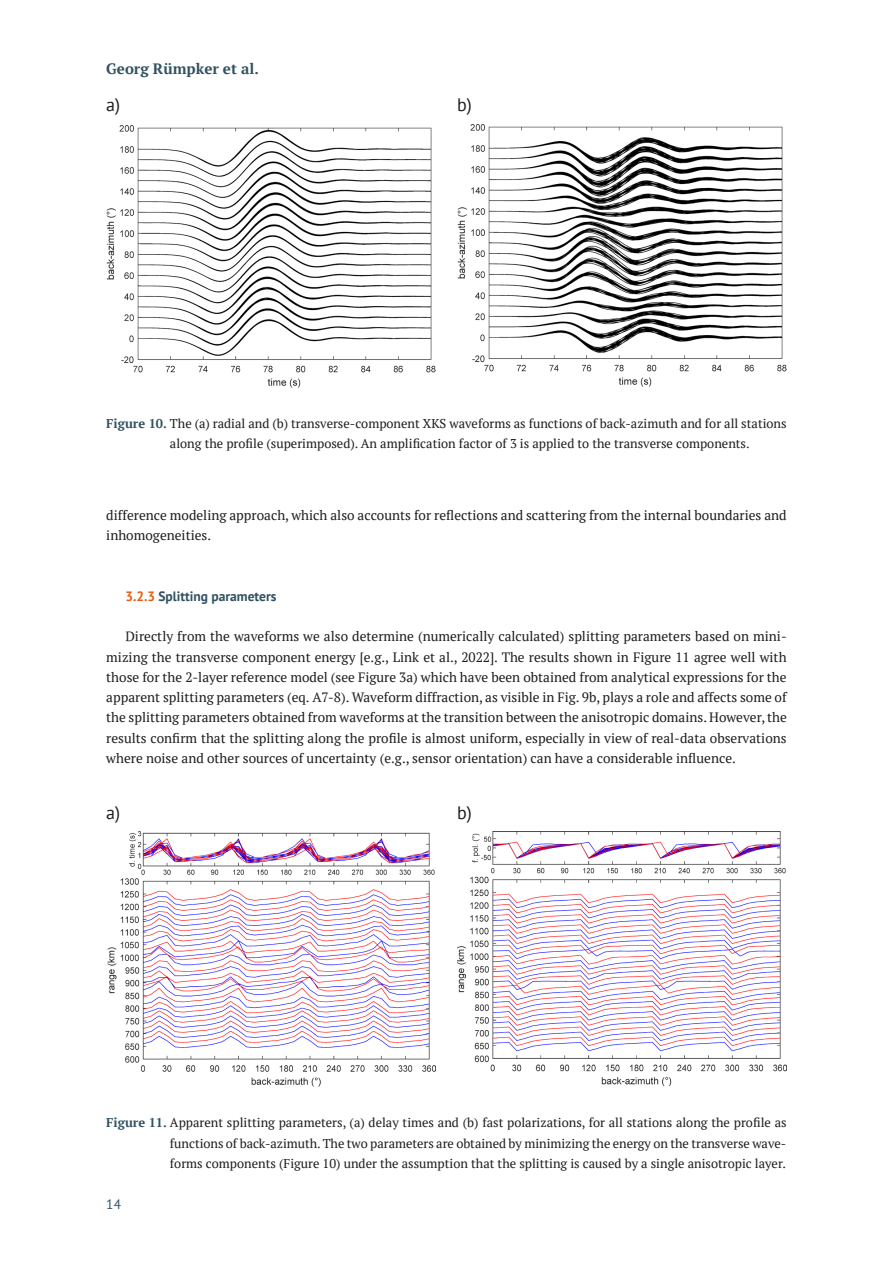
<style>
.page{position:relative;width:893px;height:1263px;background:#fff}
.page>*{position:absolute;margin:0;border:0;box-sizing:border-box;transform-origin:0 0}
.t1{font:18px "PT Sans";color:#1d1d1b}
.t2{font:700 15px "PT Serif";color:#315161}
.t3{font:13.5px/20.2px "PT Serif";color:#1d1d1b}
.t4{font:700 13.5px "PT Sans";color:#315161}
.t5{font:13.5px "PT Sans";color:#315161}
.t6{font:12.75px/20.2px "PT Serif";color:#1d1d1b}
.s1{font-weight:700;color:#315161}
.s2{color:#e85d0d}
</style>
<div class="page">
<img style="left:106px;top:125px;width:330px;height:262px">
<img style="left:457px;top:124px;width:330px;height:263px">
<img style="left:107px;top:832px;width:329px;height:255px">
<img style="left:457px;top:832px;width:330px;height:254px">
<p class="t2" style="left:106px;top:59px;width:154px">Georg Rümpker et al.</p>
<h1 class="t1" style="left:106px;top:94px;width:15px">a)</h1>
<h1 class="t1" style="left:457px;top:94px;width:16px">b)</h1>
<p class="t6" style="left:170px;top:413px;width:618px;text-indent:-64px"><span class="s1">Figure 10.</span> The (a) radial and (b) transverse-component XKS waveforms as functions of back-azimuth and for all stations along the profile (superimposed). An amplification factor of 3 is applied to the transverse components.</p>
<p class="t3" style="left:106px;top:505px;width:682px">difference modeling approach, which also accounts for reflections and scattering from the internal boundaries and inhomogeneities.</p>
<p class="t4" style="left:125px;top:587px;width:153px"><span class="s2">3.2.3</span> Splitting parameters</p>
<p class="t3" style="left:106px;top:626px;width:682px;text-align:justify;text-indent:19px">Directly from the waveforms we also determine (numerically calculated) splitting parameters based on mini&shy;mizing the transverse component energy [e.g., Link et al., 2022]. The results shown in Figure 11 agree well with those for the 2-layer reference model (see Figure 3a) which have been obtained from analytical expressions for the apparent splitting parameters (eq. A7-8). Waveform diffraction, as visible in Fig. 9b, plays a role and affects some of the splitting parameters obtained from waveforms at the transition between the anisotropic domains. However, the results confirm that the splitting along the profile is almost uniform, especially in view of real-data observations where noise and other sources of uncertainty (e.g., sensor orientation) can have a considerable influence.</p>
<h1 class="t1" style="left:106px;top:801px;width:15px">a)</h1>
<h1 class="t1" style="left:457px;top:801px;width:16px">b)</h1>
<p class="t6" style="left:170px;top:1112px;width:618px;text-align:justify;text-indent:-64px"><span class="s1">Figure 11.</span> Apparent splitting parameters, (a) delay times and (b) fast polarizations, for all stations along the profile as functions of back-azimuth. The two parameters are obtained by minimizing the energy on the transverse wave&shy;forms components (Figure 10) under the assumption that the splitting is caused by a single anisotropic layer.</p>
<p class="t5" style="left:106px;top:1195px;width:16px">14</p>
</div>
